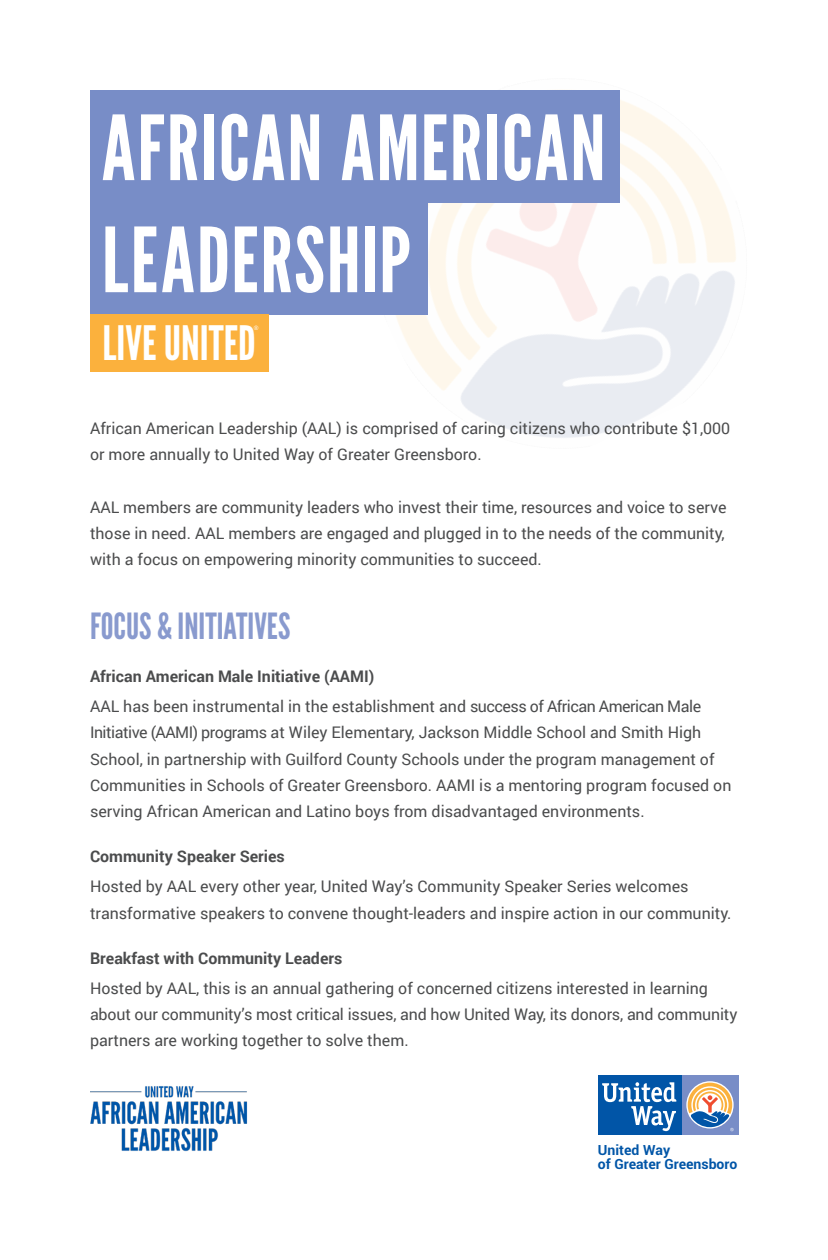
<style>
.page{position:relative;width:828px;height:1260px;background:#fff}
.page>*{position:absolute;margin:0;border:0;box-sizing:border-box;transform-origin:0 0}
.Headline_2a{font:89.4px "League Gothic";letter-spacing:.02em;color:#fff}
.t1{font:47.4px "League Gothic";color:#fff}
.t2{font:36px "League Gothic";color:#899ace}
.t3{font:16px/26.4px "Roboto";color:#4b4c4d}
.t4{font:700 16px "Roboto";color:#4b4c4d}
.t5{font:700 14px/14.6px "Roboto";color:#0155a7}
.t6{font:6px "League Gothic";color:#fff}
</style>
<div class="page">
<div style="left:90px;top:90px;width:530px;height:112px;background:#788dc7"></div>
<div style="left:90px;top:202px;width:338px;height:112px;background:#788dc7"></div>
<div style="left:90px;top:314px;width:179px;height:57px;background:#fbb13d"></div>
<svg style="left:598px;top:1075px;width:141px;height:60px;background:#5f88b7"></svg>
<img style="left:90px;top:1086px;width:157px;height:66px">
<p class="Headline_2a" style="left:102px;top:95px;width:505px">AFRICAN AMERICAN</p>
<p class="Headline_2a" style="left:102px;top:207px;width:310px">LEADERSHIP</p>
<p class="t6" style="left:254px;top:324px;width:6px">®</p>
<p class="t1" style="left:103px;top:315px;width:155px">LIVE UNITED</p>
<p class="t3" style="left:90px;top:414px;width:642px">African American Leadership (AAL) is comprised of caring citizens who contribute $1,000 or more annually to United Way of Greater Greensboro.</p>
<p class="t3" style="left:90px;top:493px;width:638px;text-align:justify">AAL members are community leaders who invest their time, resources and voice to serve those in need. AAL members are engaged and plugged in to the needs of the community, with a focus on empowering minority communities to succeed.</p>
<p class="t2" style="left:90px;top:604px;width:202px">FOCUS &amp; INITIATIVES</p>
<p class="t4" style="left:90px;top:665px;width:286px">African American Male Initiative (AAMI)</p>
<p class="t3" style="left:90px;top:692px;width:643px">AAL has been instrumental in the establishment and success of African American Male Initiative (AAMI) programs at Wiley Elementary, Jackson Middle School and Smith High School, in partnership with Guilford County Schools under the program management of Communities in Schools of Greater Greensboro. AAMI is a mentoring program focused on serving African American and Latino boys from disadvantaged environments.</p>
<p class="t4" style="left:90px;top:845px;width:196px">Community Speaker Series</p>
<p class="t3" style="left:90px;top:873px;width:643px">Hosted by AAL every other year, United Way’s Community Speaker Series welcomes transformative speakers to convene thought-leaders and inspire action in our community.</p>
<p class="t4" style="left:90px;top:947px;width:254px">Breakfast with Community Leaders</p>
<p class="t3" style="left:90px;top:974px;width:649px">Hosted by AAL, this is an annual gathering of concerned citizens interested in learning about our community’s most critical issues, and how United Way, its donors, and community partners are working together to solve them.</p>
<p class="t5" style="left:598px;top:1142px;width:141px">United Way<br>of Greater Greensboro</p>
</div>
